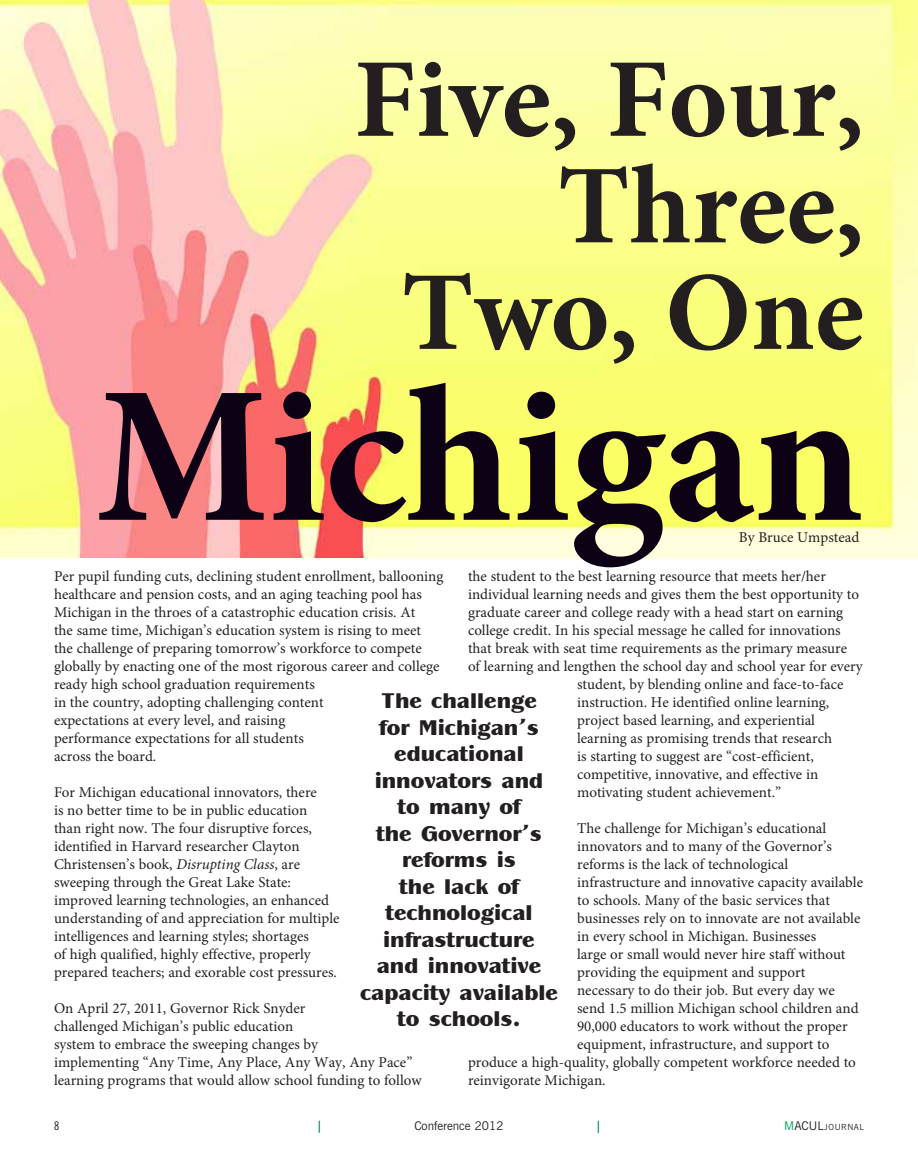
<style>
.page{position:relative;width:918px;height:1161px;background:#fff}
.page>*{position:absolute;margin:0;border:0;box-sizing:border-box;transform-origin:0 0}
.t1{font:700 195px "Minion Pro";letter-spacing:-.005em;color:#0d0116}
.t2{font:700 112.5px/106.5px "Minion Pro";color:#231f20;text-align:right}
.t3{font:22.05px/26.5px "Panache Black DTC";color:#231f20;text-align:center}
.t4{font:15px/18px "Minion Pro";color:#231f20}
.t5{font:12px "News Gothic BT";color:#231f20}
.t6{font:12px "News Gothic BT";color:#009d57}
.t7{font:condensed 12px "News Gothic BT";color:#231f20}
.t8{font:8.4px "News Gothic BT";letter-spacing:.07em;color:#231f20}
.s1{font-style:italic}
.s2{font-size:12px;color:#009d57}
.s3{font-size:12px}
</style>
<div class="page">
<img style="left:0;top:0;width:918px;height:557px">
<h2 class="t2" style="left:354px;top:45px;width:512px">Five, Four,<br>Three,<br>Two, One</h2>
<h1 class="t1" style="left:96px;top:320px;width:770px">Michigan</h1>
<p class="t4" style="left:739px;top:529px;width:122px">By Bruce Umpstead</p>
<p class="t4" style="left:54px;top:568px;width:391px">Per pupil funding cuts, declining student enrollment, ballooning healthcare and pension costs, and an aging teaching pool has Michigan in the throes of a catastrophic education crisis. At<br>the same time, Michigan’s education system is rising to meet the challenge of preparing tomorrow’s workforce to compete globally by enacting one of the most rigorous career and college ready high school graduation requirements<br>in the country, adopting challenging content<br>expectations at every level, and raising<br>performance expectations for all students<br>across the board.</p>
<p class="t4" style="left:54px;top:784px;width:287px">For Michigan educational innovators, there<br>is no better time to be in public education<br>than right now. The four disruptive forces, identified in Harvard researcher Clayton Christensen’s book, <span class="s1">Disrupting Class</span>, are sweeping through the Great Lake State: improved learning technologies, an enhanced understanding of and appreciation for multiple intelligences and learning styles; shortages<br>of high qualified, highly effective, properly prepared teachers; and exorable cost pressures.</p>
<p class="t4" style="left:54px;top:1000px;width:369px">On April 27, 2011, Governor Rick Snyder<br>challenged Michigan’s public education<br>system to embrace the sweeping changes by<br>implementing “Any Time, Any Place, Any Way, Any Pace” learning programs that would allow school funding to follow</p>
<p class="t4" style="left:468px;top:568px;width:359px">the student to the best learning resource that meets her/her</p>
<p class="t4" style="left:468px;top:586px;width:393px">individual learning needs and gives them the best opportunity to</p>
<p class="t4" style="left:468px;top:604px;width:377px">graduate career and college ready with a head start on earning</p>
<p class="t4" style="left:468px;top:622px;width:374px">college credit. In his special message he called for innovations</p>
<p class="t4" style="left:468px;top:640px;width:381px">that break with seat time requirements as the primary measure</p>
<p class="t4" style="left:468px;top:658px;width:396px">of learning and lengthen the school day and school year for every</p>
<p class="t4" style="left:577px;top:676px;width:268px">student, by blending online and face-to-face</p>
<p class="t4" style="left:577px;top:694px;width:254px">instruction. He identified online learning,</p>
<p class="t4" style="left:577px;top:712px;width:239px">project based learning, and experiential</p>
<p class="t4" style="left:577px;top:730px;width:256px">learning as promising trends that research</p>
<p class="t4" style="left:577px;top:748px;width:238px">is starting to suggest are “cost-efficient,</p>
<p class="t4" style="left:577px;top:766px;width:243px">competitive, innovative, and effective in</p>
<p class="t4" style="left:577px;top:784px;width:206px">motivating student achievement.”</p>
<p class="t4" style="left:577px;top:820px;width:251px">The challenge for Michigan’s educational</p>
<p class="t4" style="left:577px;top:838px;width:256px">innovators and to many of the Governor’s</p>
<p class="t4" style="left:577px;top:856px;width:213px">reforms is the lack of technological</p>
<p class="t4" style="left:577px;top:874px;width:287px">infrastructure and innovative capacity available</p>
<p class="t4" style="left:577px;top:892px;width:254px">to schools. Many of the basic services that</p>
<p class="t4" style="left:577px;top:910px;width:285px">businesses rely on to innovate are not available</p>
<p class="t4" style="left:577px;top:928px;width:241px">in every school in Michigan. Businesses</p>
<p class="t4" style="left:577px;top:946px;width:270px">large or small would never hire staff without</p>
<p class="t4" style="left:577px;top:964px;width:230px">providing the equipment and support</p>
<p class="t4" style="left:577px;top:982px;width:259px">necessary to do their job. But every day we</p>
<p class="t4" style="left:577px;top:1000px;width:283px">send 1.5 million Michigan school children and</p>
<p class="t4" style="left:577px;top:1018px;width:272px">90,000 educators to work without the proper</p>
<p class="t4" style="left:577px;top:1036px;width:254px">equipment, infrastructure, and support to</p>
<p class="t4" style="left:468px;top:1054px;width:389px">produce a high-quality, globally competent workforce needed to</p>
<p class="t4" style="left:468px;top:1072px;width:139px">reinvigorate Michigan.</p>
<h3 class="t3" style="left:360px;top:687px;width:199px">The challenge<br>for Michigan’s educational innovators and<br>to many of<br>the Governor’s reforms is<br>the lack of technological infrastructure and innovative capacity available to schools.</h3>
<p class="t7" style="left:54px;top:1119px;width:7px">8</p>
<p class="t6" style="left:316px;top:1118px;width:7px">|</p>
<p class="t5" style="left:414px;top:1118px;width:91px">Conference 2012</p>
<p class="t6" style="left:596px;top:1118px;width:7px">|</p>
<p class="t8" style="left:784px;top:1122px;width:81px"><span class="s2">M</span><span class="s3">ACUL</span>JOURNAL</p>
</div>
